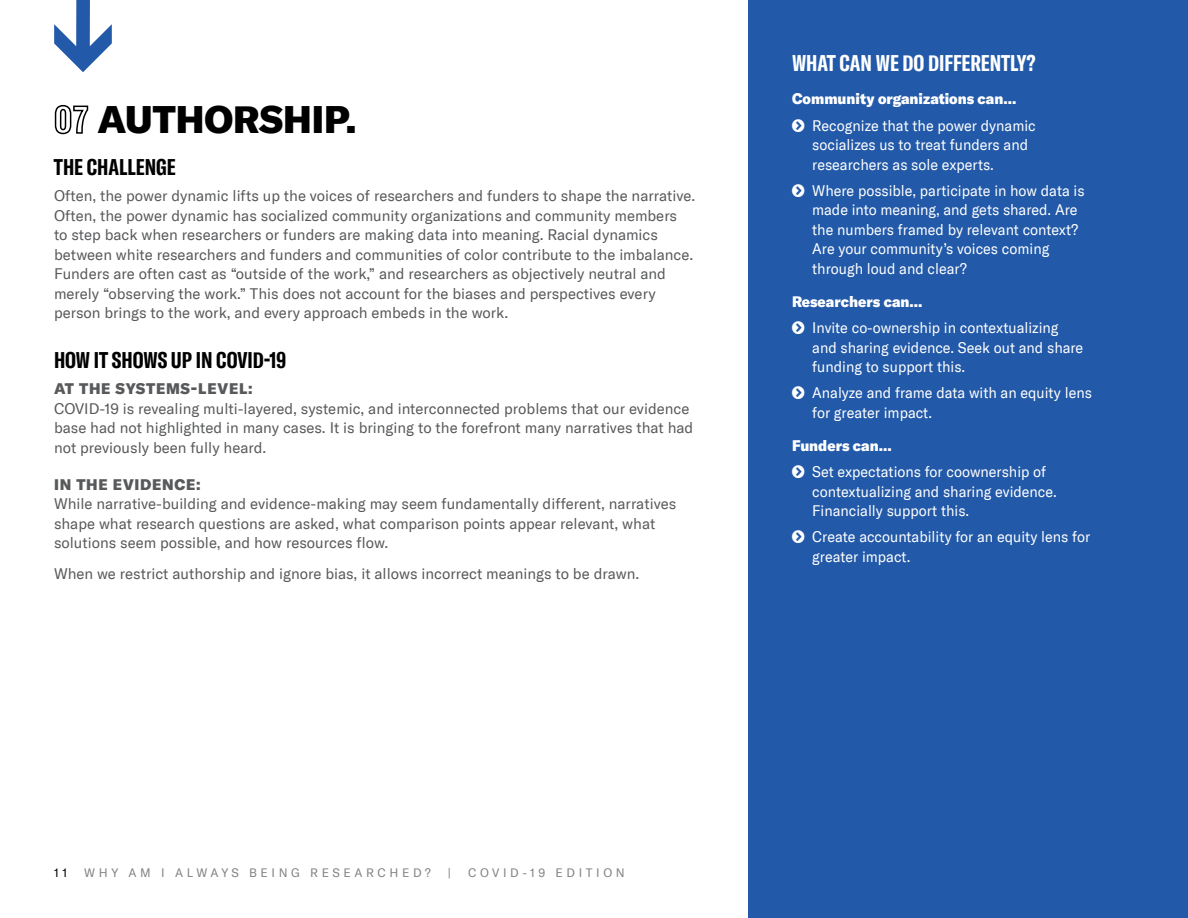
<style>
.page{position:relative;width:1188px;height:918px;background:#fff}
.page>*{position:absolute;margin:0;border:0;box-sizing:border-box;transform-origin:0 0}
.t1{font:900 37.5px "GT America";color:#000}
.t2{font:700 extra-condensed 22.2px "GT America";color:#000}
.t3{font:700 extra-condensed 22.2px "GT America";color:#fff}
.t4{font:15px/19.5px "GT America";color:#58595b}
.t5{font:15px/19.5px "GT America";color:#fff;scale:.96 1}
.t6{font:900 15px "GT America";color:#fff;scale:.96 1}
.t7{font:900 15px "GT America";letter-spacing:.05em;color:#58595b}
.t8{font:12px "GT America";letter-spacing:.3em;color:#808284}
.t9{font:12px "GT America";color:#000}
.s1{font-weight:700;font-stretch:extra-condensed}
</style>
<div class="page">
<div style="left:748px;top:0;width:440px;height:918px;background:#2259a8"></div>
<svg style="left:54px;top:0;width:58px;height:72px"></svg>
<h1 class="t1" style="left:54px;top:105px;width:304px"><span class="s1">07</span> AUTHORSHIP.</h1>
<h2 class="t2" style="left:54px;top:154px;width:123px">THE CHALLENGE</h2>
<p class="t4" style="left:54px;top:187px;width:643px">Often, the power dynamic lifts up the voices of researchers and funders to shape the narrative.<br>Often, the power dynamic has socialized community organizations and community members<br>to step back when researchers or funders are making data into meaning. Racial dynamics between white researchers and funders and communities of color contribute to the imbalance.<br>Funders are often cast as “outside of the work,” and researchers as objectively neutral and merely “observing the work.” This does not account for the biases and perspectives every person brings to the work, and every approach embeds in the work.</p>
<h2 class="t2" style="left:54px;top:347px;width:234px">HOW IT SHOWS UP IN COVID-19</h2>
<p class="t7" style="left:54px;top:379px;width:200px">AT THE SYSTEMS-LEVEL:</p>
<p class="t4" style="left:54px;top:400px;width:641px">COVID-19 is revealing multi-layered, systemic, and interconnected problems that our evidence base had not highlighted in many cases. It is bringing to the forefront many narratives that had not previously been fully heard.</p>
<p class="t7" style="left:54px;top:475px;width:148px">IN THE EVIDENCE:</p>
<p class="t4" style="left:54px;top:495px;width:624px">While narrative-building and evidence-making may seem fundamentally different, narratives shape what research questions are asked, what comparison points appear relevant, what solutions seem possible, and how resources flow.</p>
<p class="t4" style="left:54px;top:565px;width:587px">When we restrict authorship and ignore bias, it allows incorrect meanings to be drawn.</p>
<h2 class="t3" style="left:792px;top:51px;width:245px">WHAT CAN WE DO DIFFERENTLY?</h2>
<p class="t6" style="left:792px;top:93px;width:235px">Community organizations can...</p>
<p class="t5" style="left:812px;top:117px;width:234px">Recognize that the power dynamic socializes us to treat funders and researchers as sole experts.</p>
<p class="t5" style="left:812px;top:182px;width:285px">Where possible, participate in how data is made into meaning, and gets shared. Are the numbers framed by relevant context?<br>Are your community’s voices coming through loud and clear?</p>
<p class="t6" style="left:792px;top:296px;width:137px">Researchers can...</p>
<p class="t5" style="left:812px;top:319px;width:284px">Invite co-ownership in contextualizing and sharing evidence. Seek out and share funding to support this.</p>
<p class="t5" style="left:812px;top:384px;width:293px">Analyze and frame data with an equity lens for greater impact.</p>
<p class="t6" style="left:792px;top:440px;width:105px">Funders can...</p>
<p class="t5" style="left:812px;top:463px;width:256px">Set expectations for coownership of contextualizing and sharing evidence.<br>Financially support this.</p>
<p class="t5" style="left:812px;top:528px;width:291px">Create accountability for an equity lens for greater impact.</p>
<p class="t9" style="left:54px;top:867px;width:15px">1 1</p>
<p class="t8" style="left:84px;top:867px;width:348px">WHY AM I ALWAYS BEING RESEARCHED?</p>
<p class="t8" style="left:448px;top:867px;width:5px">|</p>
<p class="t8" style="left:468px;top:867px;width:158px">COVID-19 EDITION</p>
</div>
